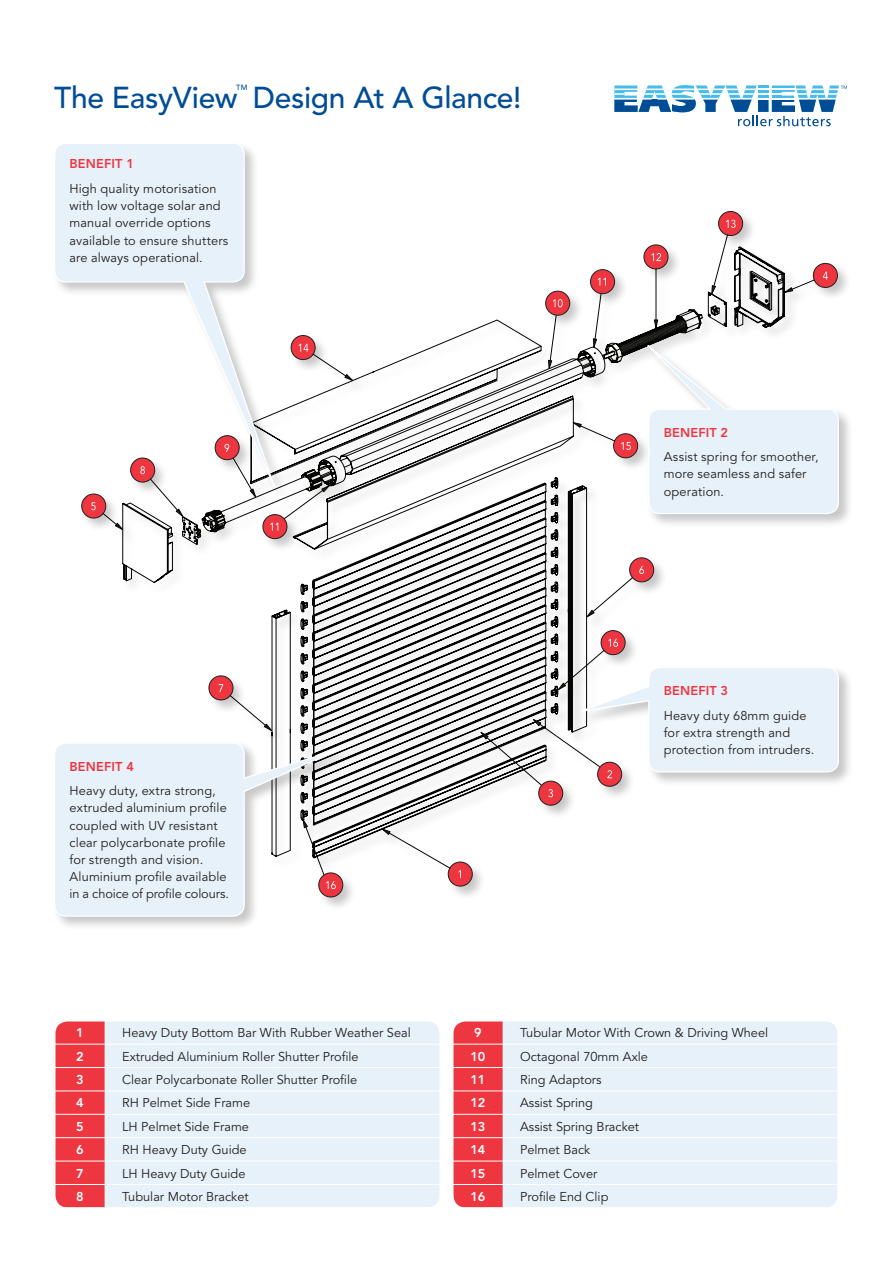
<style>
.page{position:relative;width:893px;height:1263px;background:#fff}
.page>*{position:absolute;margin:0;border:0;box-sizing:border-box;transform-origin:0 0}
.t1{font:500 30px "Avenir";letter-spacing:-.01em;color:#014d95}
.t2{font:12.75px/17.1px "Avenir";letter-spacing:.005em;color:#231f20}
.t3{font:800 12.75px "Avenir";letter-spacing:.01em;color:#ee3640}
.t4{font:800 12.75px "Avenir";color:#fff}
.t5{font:500 7.5px "Avenir";color:#014d95}
</style>
<div class="page">
<div style="left:106px;top:1023px;width:332px;height:183px;background:#e6f1f9"></div>
<hr style="left:105px;top:1044px;width:335px;height:1px;background:#fff">
<hr style="left:105px;top:1067px;width:335px;height:1px;background:#fff">
<hr style="left:105px;top:1090px;width:335px;height:1px;background:#fff">
<hr style="left:105px;top:1114px;width:335px;height:1px;background:#fff">
<hr style="left:105px;top:1137px;width:335px;height:1px;background:#fff">
<hr style="left:105px;top:1161px;width:335px;height:1px;background:#fff">
<hr style="left:105px;top:1184px;width:335px;height:1px;background:#fff">
<div style="left:57px;top:1023px;width:48px;height:183px;background:#ee3640"></div>
<div style="left:54px;top:1020px;width:387px;height:189px;border:2px solid #fff;border-radius:13px"></div>
<div style="left:504px;top:1023px;width:332px;height:183px;background:#e6f1f9"></div>
<hr style="left:503px;top:1044px;width:335px;height:1px;background:#fff">
<hr style="left:503px;top:1067px;width:335px;height:1px;background:#fff">
<hr style="left:503px;top:1090px;width:335px;height:1px;background:#fff">
<hr style="left:503px;top:1114px;width:335px;height:1px;background:#fff">
<hr style="left:503px;top:1137px;width:335px;height:1px;background:#fff">
<hr style="left:503px;top:1161px;width:335px;height:1px;background:#fff">
<hr style="left:503px;top:1184px;width:335px;height:1px;background:#fff">
<div style="left:455px;top:1023px;width:48px;height:183px;background:#ee3640"></div>
<div style="left:452px;top:1020px;width:387px;height:189px;border:2px solid #fff;border-radius:13px"></div>
<svg style="left:208px;top:609px;width:364px;height:206px"></svg>
<svg style="left:294px;top:609px;width:264px;height:235px"></svg>
<svg style="left:190px;top:335px;width:110px;height:213px"></svg>
<svg style="left:300px;top:269px;width:363px;height:419px"></svg>
<div style="left:448px;top:862px;width:24px;height:24px;background:#ee3640;border-radius:50%"></div>
<div style="left:448px;top:862px;width:25px;height:24px;border:1px solid #231f20;border-radius:50%"></div>
<svg style="left:381px;top:828px;width:70px;height:41px"></svg>
<svg style="left:458px;top:870px;width:3px;height:8px"></svg>
<div style="left:82px;top:494px;width:24px;height:24px;background:#ee3640;border-radius:50%"></div>
<div style="left:81px;top:494px;width:25px;height:24px;border:1px solid #231f20;border-radius:50%"></div>
<svg style="left:102px;top:513px;width:21px;height:17px"></svg>
<svg style="left:91px;top:502px;width:5px;height:8px"></svg>
<div style="left:209px;top:676px;width:24px;height:24px;background:#ee3640;border-radius:50%"></div>
<div style="left:209px;top:676px;width:24px;height:24px;border:1px solid #231f20;border-radius:50%"></div>
<svg style="left:229px;top:695px;width:43px;height:36px"></svg>
<svg style="left:219px;top:684px;width:4px;height:8px"></svg>
<div style="left:630px;top:558px;width:24px;height:24px;background:#ee3640;border-radius:50%"></div>
<div style="left:629px;top:557px;width:25px;height:25px;border:1px solid #231f20;border-radius:50%"></div>
<svg style="left:585px;top:577px;width:48px;height:42px"></svg>
<svg style="left:639px;top:566px;width:5px;height:8px"></svg>
<svg style="left:140px;top:500px;width:44px;height:17px"></svg>
<div style="left:546px;top:291px;width:24px;height:24px;background:#ee3640;border-radius:50%"></div>
<div style="left:545px;top:291px;width:25px;height:24px;border:1px solid #231f20;border-radius:50%"></div>
<svg style="left:548px;top:299px;width:15px;height:70px"></svg>
<div style="left:590px;top:270px;width:25px;height:24px;background:#ee3640;border-radius:50%"></div>
<div style="left:590px;top:269px;width:25px;height:25px;border:1px solid #231f20;border-radius:50%"></div>
<svg style="left:593px;top:278px;width:13px;height:70px"></svg>
<div style="left:263px;top:515px;width:24px;height:24px;background:#ee3640;border-radius:50%"></div>
<div style="left:263px;top:514px;width:24px;height:25px;border:1px solid #231f20;border-radius:50%"></div>
<svg style="left:270px;top:485px;width:60px;height:46px"></svg>
<div style="left:719px;top:211px;width:24px;height:25px;background:#ee3640;border-radius:50%"></div>
<div style="left:718px;top:211px;width:25px;height:25px;border:1px solid #231f20;border-radius:50%"></div>
<svg style="left:726px;top:220px;width:10px;height:8px"></svg>
<div style="left:291px;top:335px;width:24px;height:25px;background:#ee3640;border-radius:50%"></div>
<div style="left:291px;top:335px;width:24px;height:25px;border:1px solid #231f20;border-radius:50%"></div>
<svg style="left:298px;top:344px;width:55px;height:37px"></svg>
<div style="left:614px;top:434px;width:24px;height:24px;background:#ee3640;border-radius:50%"></div>
<div style="left:613px;top:433px;width:25px;height:25px;border:1px solid #231f20;border-radius:50%"></div>
<svg style="left:572px;top:422px;width:43px;height:20px"></svg>
<div style="left:601px;top:631px;width:24px;height:24px;background:#ee3640;border-radius:50%"></div>
<div style="left:601px;top:630px;width:24px;height:25px;border:1px solid #231f20;border-radius:50%"></div>
<div style="left:539px;top:781px;width:24px;height:24px;background:#ee3640;border-radius:50%"></div>
<div style="left:538px;top:781px;width:25px;height:24px;border:1px solid #231f20;border-radius:50%"></div>
<div style="left:52px;top:141px;width:237px;height:359px;background:#fff"></div>
<svg style="left:55px;top:144px;width:221px;height:351px"></svg>
<div style="left:52px;top:740px;width:298px;height:191px;background:#231f20;opacity:.25"></div>
<svg style="left:53px;top:742px;width:285px;height:175px"></svg>
<div style="left:645px;top:343px;width:207px;height:185px;background:#231f20;opacity:.25"></div>
<svg style="left:621px;top:234px;width:219px;height:281px"></svg>
<div style="left:579px;top:665px;width:273px;height:122px;background:#231f20;opacity:.25"></div>
<svg style="left:479px;top:639px;width:361px;height:158px"></svg>
<svg style="left:614px;top:85px;width:233px;height:41px"></svg>
<p class="t1" style="left:54px;top:80px;width:185px">The EasyView</p>
<p class="t5" style="left:236px;top:83px;width:13px">TM</p>
<p class="t1" style="left:253px;top:80px;width:270px">Design At A Glance!</p>
<p class="t3" style="left:70px;top:156px;width:66px">BENEFIT 1</p>
<p class="t2" style="left:70px;top:180px;width:160px">High quality motorisation with low voltage solar and manual override options available to ensure shutters are always operational.</p>
<p class="t3" style="left:664px;top:425px;width:66px">BENEFIT 2</p>
<p class="t2" style="left:664px;top:449px;width:156px">Assist spring for smoother, more seamless and safer operation.</p>
<p class="t3" style="left:70px;top:759px;width:66px">BENEFIT 4</p>
<p class="t2" style="left:70px;top:783px;width:161px">Heavy duty, extra strong, extruded aluminium profile coupled with UV resistant clear polycarbonate profile for strength and vision.<br>Aluminium profile available in a choice of profile colours.</p>
<p class="t4" style="left:76px;top:1025px;width:9px">1</p>
<p class="t2" style="left:122px;top:1024px;width:290px">Heavy Duty Bottom Bar With Rubber Weather Seal</p>
<p class="t4" style="left:76px;top:1049px;width:9px">2</p>
<p class="t2" style="left:122px;top:1048px;width:238px">Extruded Aluminium Roller Shutter Profile</p>
<p class="t4" style="left:76px;top:1072px;width:9px">3</p>
<p class="t2" style="left:122px;top:1071px;width:237px">Clear Polycarbonate Roller Shutter Profile</p>
<p class="t4" style="left:76px;top:1095px;width:9px">4</p>
<p class="t2" style="left:122px;top:1095px;width:129px">RH Pelmet Side Frame</p>
<p class="t4" style="left:76px;top:1119px;width:9px">5</p>
<p class="t2" style="left:122px;top:1118px;width:128px">LH Pelmet Side Frame</p>
<p class="t4" style="left:76px;top:1142px;width:9px">6</p>
<p class="t2" style="left:122px;top:1142px;width:126px">RH Heavy Duty Guide</p>
<p class="t4" style="left:76px;top:1166px;width:9px">7</p>
<p class="t2" style="left:122px;top:1165px;width:125px">LH Heavy Duty Guide</p>
<p class="t4" style="left:76px;top:1189px;width:9px">8</p>
<p class="t2" style="left:122px;top:1188px;width:128px">Tubular Motor Bracket</p>
<p class="t3" style="left:664px;top:683px;width:66px">BENEFIT 3</p>
<p class="t2" style="left:664px;top:707px;width:152px">Heavy duty 68mm guide for extra strength and protection from intruders.</p>
<p class="t4" style="left:474px;top:1025px;width:9px">9</p>
<p class="t2" style="left:520px;top:1024px;width:249px">Tubular Motor With Crown &amp; Driving Wheel</p>
<p class="t4" style="left:470px;top:1049px;width:17px">10</p>
<p class="t2" style="left:520px;top:1048px;width:129px">Octagonal 70mm Axle</p>
<p class="t4" style="left:470px;top:1072px;width:17px">11</p>
<p class="t2" style="left:520px;top:1071px;width:83px">Ring Adaptors</p>
<p class="t4" style="left:470px;top:1095px;width:17px">12</p>
<p class="t2" style="left:520px;top:1095px;width:74px">Assist Spring</p>
<p class="t4" style="left:470px;top:1119px;width:17px">13</p>
<p class="t2" style="left:520px;top:1118px;width:120px">Assist Spring Bracket</p>
<p class="t4" style="left:470px;top:1142px;width:17px">14</p>
<p class="t2" style="left:520px;top:1142px;width:72px">Pelmet Back</p>
<p class="t4" style="left:470px;top:1166px;width:17px">15</p>
<p class="t2" style="left:520px;top:1165px;width:79px">Pelmet Cover</p>
<p class="t4" style="left:470px;top:1189px;width:17px">16</p>
<p class="t2" style="left:520px;top:1188px;width:90px">Profile End Clip</p>
</div>
